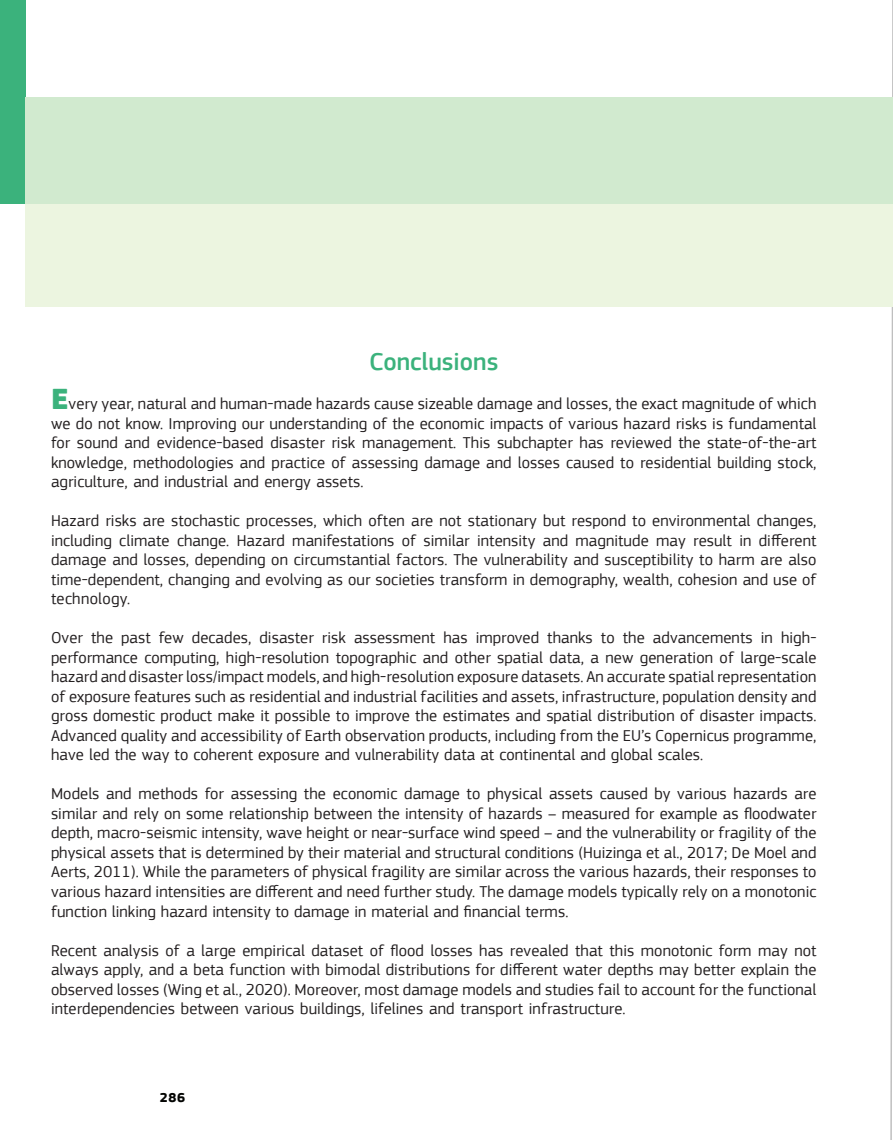
<style>
.page{position:relative;width:893px;height:1140px;background:#fff}
.page>*{position:absolute;margin:0;border:0;box-sizing:border-box;transform-origin:0 0}
.THIRD_ORDER{font:500 25.5px "EC Square Sans Pro";color:#3bb27c}
.Paragrafo_EC_Square{font:16.5px/19.5px "EC Square Sans Pro";letter-spacing:.005em;color:#231f20;text-align:justify}
.t1{font:700 13.5px "EC Square Sans Pro";color:#040503}
.s1{font-weight:900;font-size:30px;color:#3bb27c}
</style>
<div class="page">
<div style="left:0;top:0;width:26px;height:204px;background:#3bb27c"></div>
<svg style="left:889px;top:0;width:4px;height:1140px"></svg>
<div style="left:26px;top:204px;width:866px;height:102px;background:#ecf5e0"></div>
<div style="left:26px;top:97px;width:866px;height:107px;background:#d1eacf"></div>
<p class="THIRD_ORDER" style="left:369px;top:347px;width:131px">Conclusions</p>
<p class="Paragrafo_EC_Square" style="left:51px;top:394px;width:767px"><span class="s1">E</span>very year, natural and human-made hazards cause sizeable damage and losses, the exact magnitude of which we do not know. Improving our understanding of the economic impacts of various hazard risks is fundamental for sound and evidence-based disaster risk management. This subchapter has reviewed the state-of-the-art knowledge, methodologies and practice of assessing damage and losses caused to residential building stock, agriculture, and industrial and energy assets.</p>
<p class="Paragrafo_EC_Square" style="left:51px;top:511px;width:767px">Hazard risks are stochastic processes, which often are not stationary but respond to environmental changes, including climate change. Hazard manifestations of similar intensity and magnitude may result in different damage and losses, depending on circumstantial factors. The vulnerability and susceptibility to harm are also time-dependent, changing and evolving as our societies transform in demography, wealth, cohesion and use of technology.</p>
<p class="Paragrafo_EC_Square" style="left:51px;top:628px;width:767px">Over the past few decades, disaster risk assessment has improved thanks to the advancements in high&shy;performance computing, high-resolution topographic and other spatial data, a new generation of large-scale hazard and disaster loss/impact models, and high-resolution exposure datasets. An accurate spatial representation of exposure features such as residential and industrial facilities and assets, infrastructure, population density and gross domestic product make it possible to improve the estimates and spatial distribution of disaster impacts.<br>Advanced quality and accessibility of Earth observation products, including from the EU’s Copernicus programme, have led the way to coherent exposure and vulnerability data at continental and global scales.</p>
<p class="Paragrafo_EC_Square" style="left:51px;top:784px;width:767px">Models and methods for assessing the economic damage to physical assets caused by various hazards are similar and rely on some relationship between the intensity of hazards – measured for example as floodwater depth, macro-seismic intensity, wave height or near-surface wind speed – and the vulnerability or fragility of the physical assets that is determined by their material and structural conditions (Huizinga et al., 2017; De Moel and Aerts, 2011). While the parameters of physical fragility are similar across the various hazards, their responses to various hazard intensities are different and need further study. The damage models typically rely on a monotonic function linking hazard intensity to damage in material and financial terms.</p>
<p class="Paragrafo_EC_Square" style="left:51px;top:940px;width:767px">Recent analysis of a large empirical dataset of flood losses has revealed that this monotonic form may not always apply, and a beta function with bimodal distributions for different water depths may better explain the observed losses (Wing et al., 2020). Moreover, most damage models and studies fail to account for the functional interdependencies between various buildings, lifelines and transport infrastructure.</p>
<p class="t1" style="left:160px;top:1089px;width:27px">286</p>
</div>
